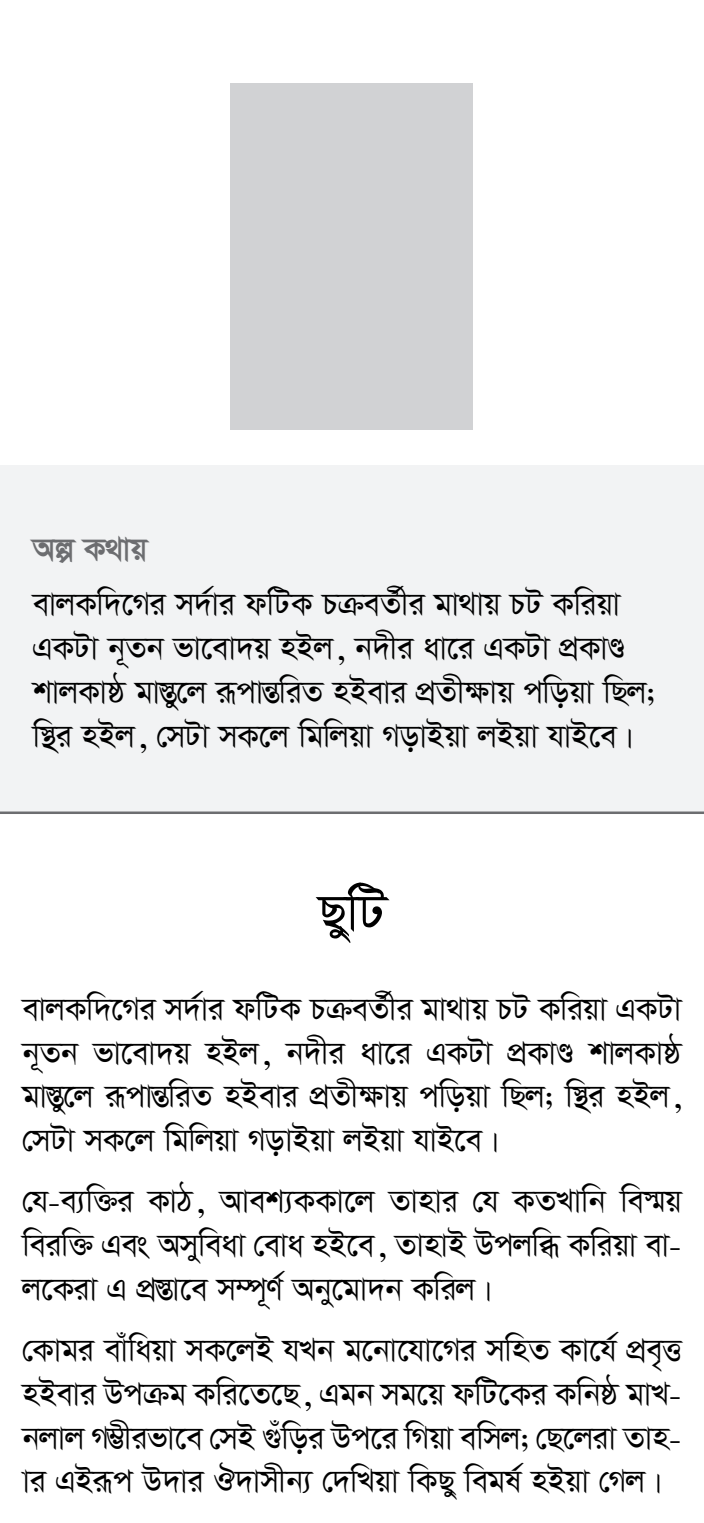
<style>
.page{position:relative;width:704px;height:1523px;background:#fff}
.page>*{position:absolute;margin:0;border:0;box-sizing:border-box;transform-origin:0 0}
.t1{font:62.5px "Sutonny MJ";color:#000}
.t2{font:37.5px/43.8px "Sutonny MJ";color:#000;text-align:justify}
.t3{font:700 37.5px "Sutonny MJ";color:#6c6d70}
</style>
<div class="page">
<div style="left:230px;top:82px;width:242px;height:347px;background:#d1d2d4"></div>
<div style="left:0;top:464px;width:703px;height:347px;background:#f2f3f4"></div>
<hr style="left:0;top:811px;width:703px;height:3px;background:#6c6d70">
<p class="t3" style="left:33px;top:529px;width:115px">Aí K_vq</p>
<p class="t2" style="left:33px;top:584px;width:622px;text-align:left">EVJKW`‡MI M`©VI DWUK PΜEZ©XI GV_VQ PU KWIQV GKUV B~ZB FV‡EV`Q NBJ, B`XI AV‡I GKUV CÖKVÐ KVJKVÔ GV¯ÍY‡J IƑCVŠÍWIZ NBEVI CÖZX¶VQ CWOQV WQJ; W¯’I NBJ, †MUV MK‡J WGWJQV MOVBQV JBQV HVB‡E|</p>
<p class="t1" style="left:318px;top:878px;width:69px">QYWU</p>
<p class="t2" style="left:22px;top:988px;width:660px">EVJKW`‡MI M`©VI DWUK PΜEZ©XI GV_VQ PU KWIQV GKUV B~ZB FV‡EV`Q NBJ, B`XI AV‡I GKUV CÖKVÐ KVJKVÔ GV¯ÍY‡J IƑCVŠÍWIZ NBEVI CÖZX¶VQ CWOQV WQJ; W¯’I NBJ, †MUV MK‡J WGWJQV MOVBQV JBQV HVB‡E|</p>
<p class="t2" style="left:22px;top:1181px;width:660px">†H-E¨W³I KVV, AVEK¨KKV‡J ZVNVI †H KZLVWB WE¯§Q WEIW³ GES AMYWEAV †EVA NB‡E, ZVNVB DCJWÄ KWIQV EV-J‡KIV G CÖ¯ÍV‡E M¤Ú~Y©ABY‡GV`B KWIJ|</p>
<p class="t2" style="left:22px;top:1330px;width:663px">†KVGI EVUWAQV MK‡JB HLB G‡BV‡HV‡MI MWNZ KV‡H©CÖE„Ë NBEVI DCΜG KWI‡Z‡Q, GGB MG‡Q DWU‡KI KWBÔ GVL-BJVJ M¤¢XIFV‡E †MB ¸UWOI DC‡I WMQV EWMJ; †Q‡JIV ZVN-VI GBIƑC D`VI J`VMXB¨ †`WLQV WKQYWEGL©NBQV †MJ|</p>
</div>
